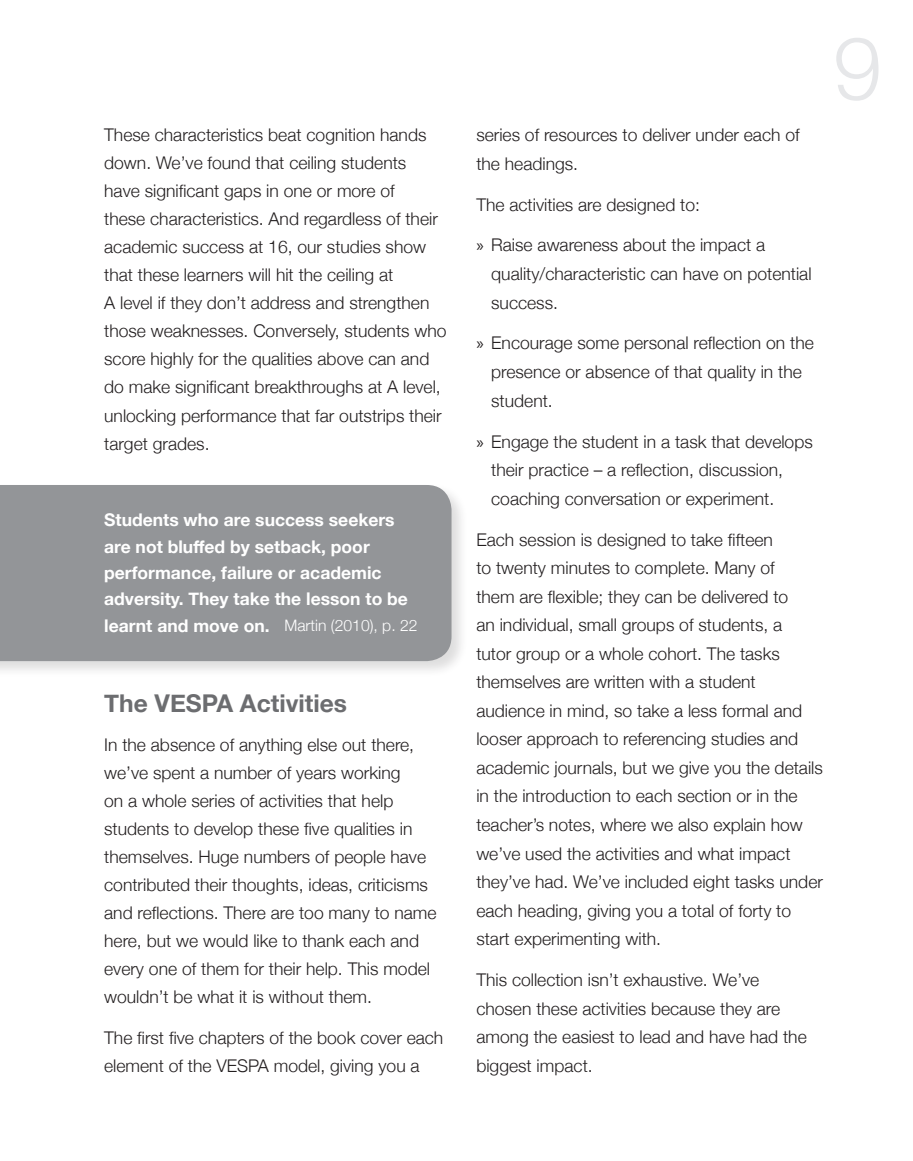
<style>
.page{position:relative;width:913px;height:1161px;background:#fff}
.page>*{position:absolute;margin:0;border:0;box-sizing:border-box;transform-origin:0 0}
.t1{font:300 87.5px "Helvetica Neue";color:#e6e7e9}
.t2{font:700 24.5px "Helvetica Neue";color:#6c6d70}
.t3{font:300 17.5px/28.5px "Helvetica Neue";color:#231f20}
.t4{font:700 17.5px/26.2px "Helvetica Neue";color:#fff}
.t5{font:300 15.75px "Helvetica Neue";color:#fff}
.s1{font-weight:700;font-size:17.5px}
.s2{font-family:"Myriad Pro";font-weight:400}
</style>
<div class="page">
<div style="left:0;top:482px;width:468px;height:196px;background:#231f20;opacity:.15"></div>
<div style="left:1px;top:485px;width:450px;height:176px;background:#939598"></div>
<hr style="left:0;top:450px;width:1px;height:288px;background:#fff">
<p class="t3" style="left:104px;top:119px;width:344px;line-height:28px">These characteristics beat cognition hands down. We’ve found that ceiling students<br>have significant gaps in one or more of<br>these characteristics. And regardless of their academic success at 16, our studies show that these learners will hit the ceiling at<br>A level if they don’t address and strengthen those weaknesses. Conversely, students who score highly for the qualities above can and do make significant breakthroughs at A level, unlocking performance that far outstrips their target grades.</p>
<p class="t4" style="left:104px;top:507px;width:305px">Students who are success seekers are not bluffed by setback, poor performance, failure or academic adversity. They take the lesson to be</p>
<p class="t5" style="left:104px;top:613px;width:315px"><span class="s1">learnt and move on.</span> Martin (2010), p. 22</p>
<h2 class="t2" style="left:104px;top:684px;width:244px">The VESPA Activities</h2>
<p class="t3" style="left:104px;top:729px;width:334px;line-height:28px">In the absence of anything else out there, we’ve spent a number of years working<br>on a whole series of activities that help students to develop these five qualities in themselves. Huge numbers of people have contributed their thoughts, ideas, criticisms and reflections. There are too many to name here, but we would like to thank each and every one of them for their help. This model wouldn’t be what it is without them.</p>
<p class="t3" style="left:104px;top:1022px;width:341px;line-height:28px">The first five chapters of the book cover each element of the VESPA model, giving you a</p>
<p class="t3" style="left:476px;top:119px;width:325px">series of resources to deliver under each of the headings.</p>
<p class="t3" style="left:476px;top:189px;width:225px">The activities are designed to:</p>
<p class="t3" style="left:491px;top:230px;width:322px;text-indent:-15px"><span class="s2">»</span> Raise awareness about the impact a quality/characteristic can have on potential success.</p>
<p class="t3" style="left:491px;top:328px;width:324px;text-indent:-15px"><span class="s2">»</span> Encourage some personal reflection on the presence or absence of that quality in the student.</p>
<p class="t3" style="left:491px;top:426px;width:323px;text-indent:-15px"><span class="s2">»</span> Engage the student in a task that develops their practice – a reflection, discussion, coaching conversation or experiment.</p>
<p class="t3" style="left:476px;top:524px;width:348px">Each session is designed to take fifteen<br>to twenty minutes to complete. Many of<br>them are flexible; they can be delivered to<br>an individual, small groups of students, a<br>tutor group or a whole cohort. The tasks themselves are written with a student audience in mind, so take a less formal and looser approach to referencing studies and academic journals, but we give you the details in the introduction to each section or in the teacher’s notes, where we also explain how we’ve used the activities and what impact they’ve had. We’ve included eight tasks under each heading, giving you a total of forty to start experimenting with.</p>
<p class="t3" style="left:476px;top:964px;width:332px">This collection isn’t exhaustive. We’ve chosen these activities because they are among the easiest to lead and have had the biggest impact.</p>
<h1 class="t1" style="left:833px;top:-2px;width:50px">9</h1>
</div>
